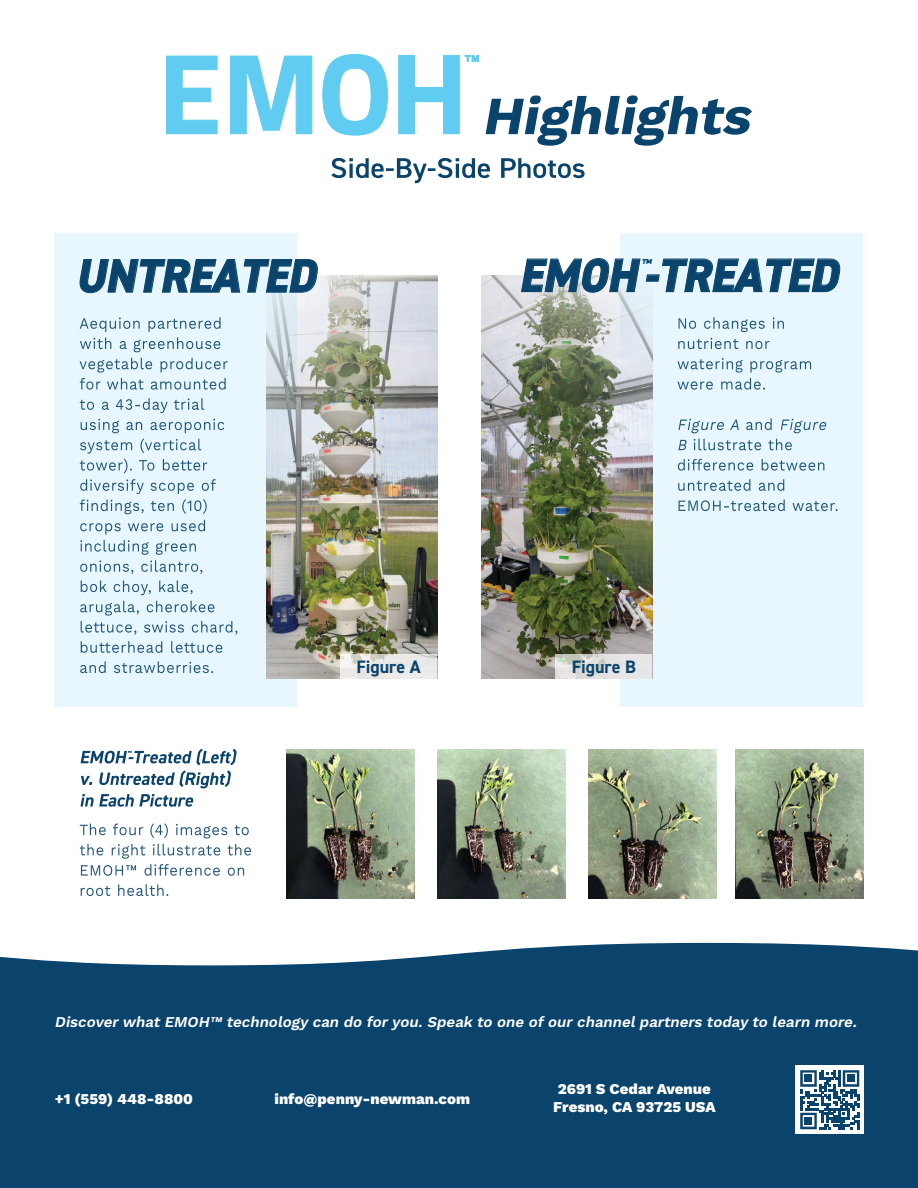
<style>
.page{position:relative;width:918px;height:1188px;background:#fff}
.page>*{position:absolute;margin:0;border:0;box-sizing:border-box;transform-origin:0 0}
.t1{font:italic 800 47.25px "DIN2014";color:#0a446c;scale:.95 1}
.t2{font:700 18px "DIN2014";color:#0a446c}
.t3{font:italic 600 15px "Work Sans";color:#fff}
.t4{font:800 15px "Work Sans";color:#fff}
.t5{font:italic 800 11.7px "DIN2014";color:#0a446c;scale:.95 1}
</style>
<div class="page">
<div style="left:620px;top:233px;width:243px;height:474px;background:#e7f7fd"></div>
<div style="left:54px;top:233px;width:243px;height:474px;background:#e7f7fd"></div>
<img style="left:266px;top:275px;width:171px;height:403px">
<img style="left:481px;top:275px;width:171px;height:403px">
<svg style="left:80px;top:661px;width:133px;height:12px"></svg>
<svg style="left:81px;top:641px;width:141px;height:12px"></svg>
<svg style="left:80px;top:601px;width:157px;height:34px"></svg>
<svg style="left:81px;top:580px;width:112px;height:15px"></svg>
<svg style="left:80px;top:520px;width:125px;height:54px"></svg>
<svg style="left:80px;top:479px;width:136px;height:35px"></svg>
<svg style="left:80px;top:419px;width:144px;height:54px"></svg>
<svg style="left:80px;top:398px;width:124px;height:15px"></svg>
<svg style="left:80px;top:358px;width:148px;height:32px"></svg>
<svg style="left:80px;top:317px;width:141px;height:35px"></svg>
<svg style="left:81px;top:884px;width:87px;height:12px"></svg>
<svg style="left:80px;top:844px;width:171px;height:32px"></svg>
<svg style="left:80px;top:823px;width:169px;height:15px"></svg>
<svg style="left:679px;top:499px;width:159px;height:12px"></svg>
<svg style="left:678px;top:479px;width:106px;height:12px"></svg>
<svg style="left:678px;top:459px;width:146px;height:12px"></svg>
<svg style="left:679px;top:439px;width:113px;height:11px"></svg>
<svg style="left:679px;top:418px;width:148px;height:15px"></svg>
<svg style="left:677px;top:358px;width:134px;height:32px"></svg>
<svg style="left:678px;top:338px;width:92px;height:11px"></svg>
<svg style="left:679px;top:317px;width:105px;height:15px"></svg>
<div style="left:0;top:942px;width:918px;height:246px;background:#0a446c"></div>
<svg style="left:166px;top:55px;width:52px;height:80px"></svg>
<svg style="left:230px;top:55px;width:83px;height:80px"></svg>
<svg style="left:322px;top:54px;width:66px;height:82px"></svg>
<svg style="left:398px;top:54px;width:81px;height:81px"></svg>
<svg style="left:486px;top:95px;width:266px;height:51px"></svg>
<svg style="left:331px;top:158px;width:254px;height:25px"></svg>
<img style="left:588px;top:749px;width:129px;height:150px">
<img style="left:735px;top:749px;width:129px;height:150px">
<img style="left:437px;top:749px;width:129px;height:150px">
<img style="left:286px;top:749px;width:129px;height:150px">
<svg style="left:340px;top:654px;width:97px;height:25px;background:#e8e7e4"></svg>
<svg style="left:555px;top:654px;width:97px;height:24px;background:#dfdedc"></svg>
<svg style="left:81px;top:794px;width:113px;height:13px"></svg>
<div style="left:796px;top:1066px;width:68px;height:68px;background:#fff"></div>
<svg style="left:800px;top:1070px;width:59px;height:59px"></svg>
<div style="left:805px;top:1075px;width:7px;height:7px;background:#0a446c"></div>
<div style="left:847px;top:1075px;width:8px;height:7px;background:#0a446c"></div>
<div style="left:805px;top:1117px;width:7px;height:8px;background:#0a446c"></div>
<svg style="left:81px;top:749px;width:156px;height:39px"></svg>
<h1 class="t1" style="left:75px;top:244px;width:266px">UNTREATED</h1>
<h1 class="t1" style="left:519px;top:244px;width:349px">EMOH-TREATED</h1>
<p class="t5" style="left:641px;top:255px;width:15px">™</p>
<p class="t2" style="left:356px;top:655px;width:66px">Figure A</p>
<p class="t2" style="left:572px;top:655px;width:66px">Figure B</p>
<p class="t3" style="left:55px;top:1013px;width:807px">Discoverwhat EMOH™ technology can do foryou. Speak to one ofour channel partners today to learn more.</p>
<p class="t4" style="left:55px;top:1090px;width:140px">+1 (559) 448-8800</p>
<p class="t4" style="left:275px;top:1090px;width:197px">info@penny-newman.com</p>
<p class="t4" style="left:558px;top:1081px;width:155px">2691 S Cedar Avenue</p>
<p class="t4" style="left:553px;top:1099px;width:164px">Fresno, CA 93725 USA</p>
</div>
